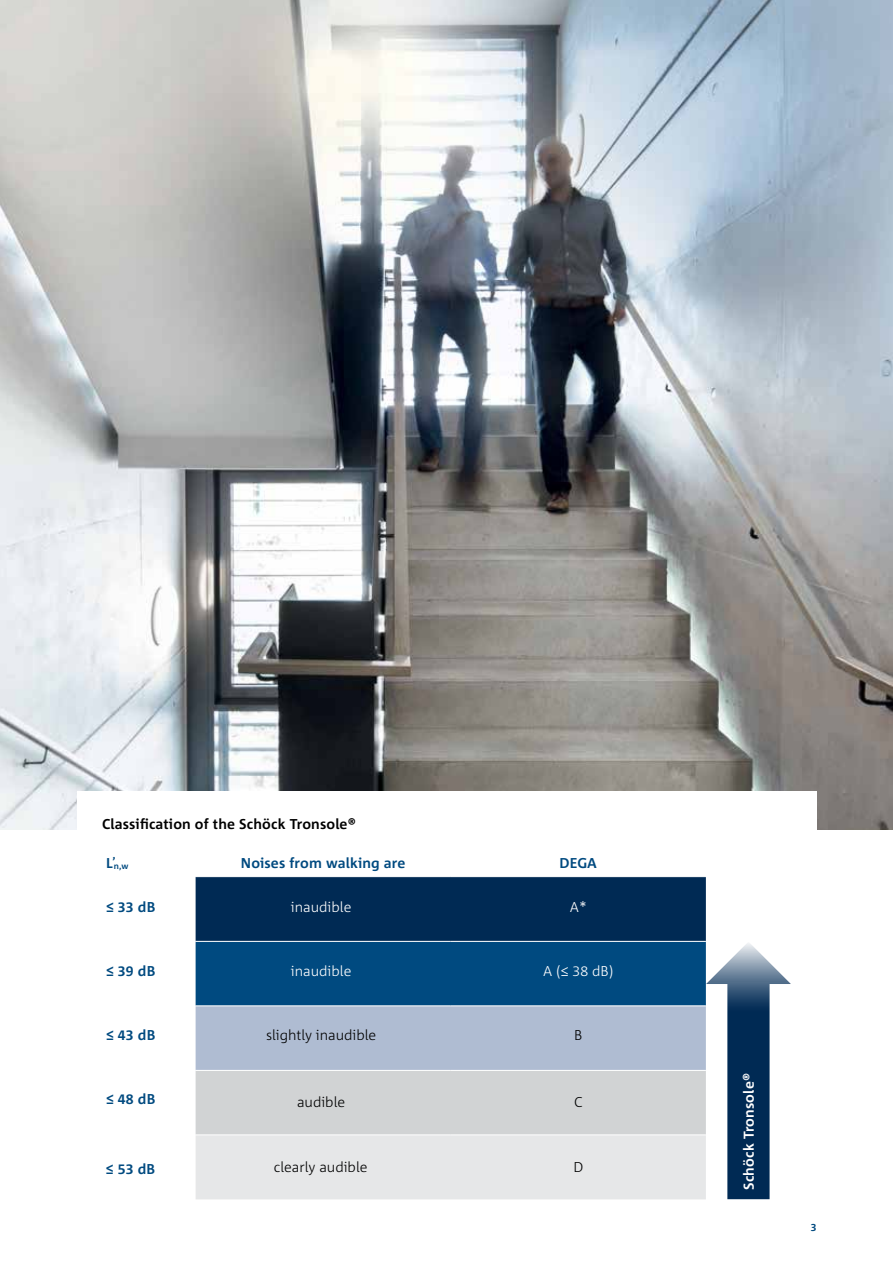
<style>
.page{position:relative;width:893px;height:1263px;background:#fff}
.page>*{position:absolute;margin:0;border:0;box-sizing:border-box;transform-origin:0 0}
.t1{font:700 14.25px "Corpid Schoeck";letter-spacing:.01em;color:#004a80}
.t2{font:300 14.25px "Corpid Schoeck";color:#000}
.t3{font:700 14.25px "Corpid Schoeck";letter-spacing:.01em;color:#000}
.t4{font:300 14.25px "Corpid Schoeck";color:#fff}
.t5{font:700 14.25px "Corpid Schoeck";letter-spacing:.01em;color:#fff}
.t6{font:700 10.5px "Corpid Schoeck";color:#004a80}
.t7{font:700 8.55px "Corpid Schoeck";color:#004a80}
</style>
<div class="page">
<img style="left:0;top:0;width:893px;height:829px">
<div style="left:77px;top:791px;width:739px;height:153px;background:#fff"></div>
<svg style="left:196px;top:877px;width:595px;height:322px;background:#829ab1"></svg>
<p class="t3" style="left:102px;top:815px;width:255px">Classification of the Schöck Tronsole®</p>
<p class="t7" style="left:106px;top:861px;width:24px"><sup>Lʼ</sup>n,w</p>
<p class="t1" style="left:241px;top:853px;width:166px">Noises from walking are</p>
<p class="t1" style="left:560px;top:853px;width:39px">DEGA</p>
<p class="t1" style="left:106px;top:898px;width:51px">≤ 33 dB</p>
<p class="t4" style="left:291px;top:898px;width:62px">inaudible</p>
<p class="t4" style="left:570px;top:898px;width:19px">A*</p>
<p class="t1" style="left:106px;top:962px;width:51px">≤ 39 dB</p>
<p class="t4" style="left:291px;top:962px;width:62px">inaudible</p>
<p class="t4" style="left:543px;top:962px;width:72px">A (≤ 38 dB)</p>
<p class="t1" style="left:106px;top:1026px;width:51px">≤ 43 dB</p>
<p class="t2" style="left:266px;top:1026px;width:112px">slightly inaudible</p>
<p class="t2" style="left:574px;top:1026px;width:10px">B</p>
<p class="t1" style="left:106px;top:1089px;width:51px">≤ 48 dB</p>
<p class="t2" style="left:297px;top:1093px;width:50px">audible</p>
<p class="t2" style="left:574px;top:1093px;width:10px">C</p>
<p class="t1" style="left:106px;top:1160px;width:51px">≤ 53 dB</p>
<p class="t2" style="left:274px;top:1158px;width:95px">clearly audible</p>
<p class="t2" style="left:573px;top:1158px;width:11px">D</p>
<p class="t5" style="left:740px;top:1190px;width:118px;rotate:-90deg">Schöck Tronsole®</p>
<p class="t6" style="left:811px;top:1221px;width:7px">3</p>
</div>
